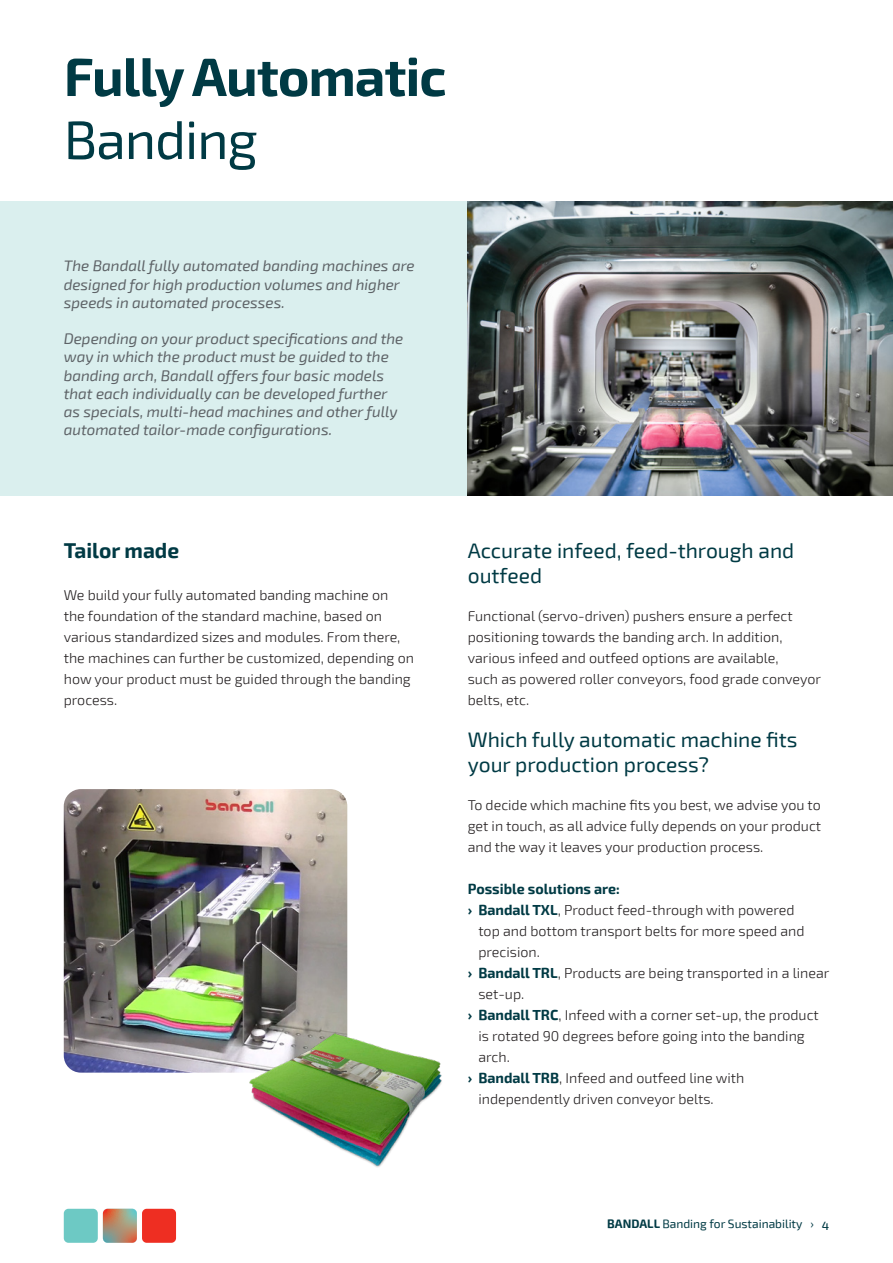
<style>
.page{position:relative;width:893px;height:1263px;background:#fff}
.page>*{position:absolute;margin:0;border:0;box-sizing:border-box;transform-origin:0 0}
.Kop{font:700 54px/63px "Exo 2";letter-spacing:-.02em;color:#003a44}
.Subkop{font:21px/25.2px "Exo 2";color:#003a44}
.Subkop-2{font:700 21px "Exo 2";color:#003a44}
.Intro{font:italic 15.15px/18.3px "Exo 2";color:#5e6367}
.Bodytekst_NL{font:300 14.25px/21px "Exo 2";color:#231f20}
.Bodytekst_NL-2{font:700 14.25px "Exo 2";color:#003a44}
.t1{font:12px "Exo 2";color:#003a44}
.s1{font-weight:400}
.s2{font-weight:700;color:#003a44}
.s3{font-weight:700}
.s4{font-weight:500}
</style>
<div class="page">
<div style="left:142px;top:1209px;width:34px;height:34px;background:#ee2e22;border-radius:5px"></div>
<div style="left:64px;top:1209px;width:34px;height:34px;background:#6dc9c4;border-radius:5px"></div>
<svg style="left:103px;top:1209px;width:34px;height:34px"></svg>
<div style="left:0;top:201px;width:893px;height:294px;background:#daefee"></div>
<img style="left:468px;top:201px;width:425px;height:294px">
<img style="left:64px;top:789px;width:283px;height:284px">
<img style="left:242px;top:1020px;width:200px;height:147px">
<p class="Kop" style="left:64px;top:47px;width:384px">Fully Automatic<br><span class="s1">Banding</span></p>
<p class="Intro" style="left:64px;top:257px;width:352px">The Bandall fully automated banding machines are</p>
<p class="Intro" style="left:64px;top:275px;width:338px">designed for high production volumes and higher</p>
<p class="Intro" style="left:64px;top:294px;width:223px">speeds in automated processes.</p>
<p class="Intro" style="left:64px;top:330px;width:341px">Depending on your product specifications and the way in which the product must be guided to the banding arch, Bandall offers four basic models that each individually can be developed further as specials, multi-head machines and other fully automated tailor-made configurations.</p>
<p class="Subkop-2" style="left:64px;top:538px;width:117px">Tailor made</p>
<p class="Bodytekst_NL" style="left:64px;top:585px;width:352px">We build your fully automated banding machine on<br>the foundation of the standard machine, based on various standardized sizes and modules. From there, the machines can further be customized, depending on how your product must be guided through the banding process.</p>
<p class="Subkop" style="left:468px;top:538px;width:328px">Accurate infeed, feed-through and outfeed</p>
<p class="Bodytekst_NL" style="left:468px;top:606px;width:355px">Functional (servo-driven) pushers ensure a perfect positioning towards the banding arch. In addition, various infeed and outfeed options are available,<br>such as powered roller conveyors, food grade conveyor belts, etc.</p>
<p class="Subkop" style="left:468px;top:727px;width:331px">Which fully automatic machine fits your production process?</p>
<p class="Bodytekst_NL" style="left:468px;top:795px;width:355px;text-align:justify">To decide which machine fits you best, we advise you to get in touch, as all advice fully depends on your product and the way it leaves your production process.</p>
<p class="Bodytekst_NL-2" style="left:468px;top:880px;width:154px">Possible solutions are:</p>
<p class="Bodytekst_NL" style="left:478px;top:900px;width:328px;text-indent:-11px"><span class="s2">› Bandall TXL</span>, Product feed-through with powered top and bottom transport belts for more speed and precision.</p>
<p class="Bodytekst_NL" style="left:478px;top:963px;width:352px;text-indent:-11px"><span class="s2">› Bandall TRL</span>, Products are being transported in a linear set-up.</p>
<p class="Bodytekst_NL" style="left:478px;top:1005px;width:342px;text-indent:-11px"><span class="s2">› Bandall TRC</span>, Infeed with a corner set-up, the product is rotated 90 degrees before going into the banding arch.</p>
<p class="Bodytekst_NL" style="left:478px;top:1068px;width:267px;text-indent:-11px"><span class="s2">› Bandall TRB</span>, Infeed and outfeed line with independently driven conveyor belts.</p>
<p class="t1" style="left:607px;top:1217px;width:223px"><span class="s3">BANDALL</span> Banding for Sustainability › <span class="s4">4</span></p>
</div>
